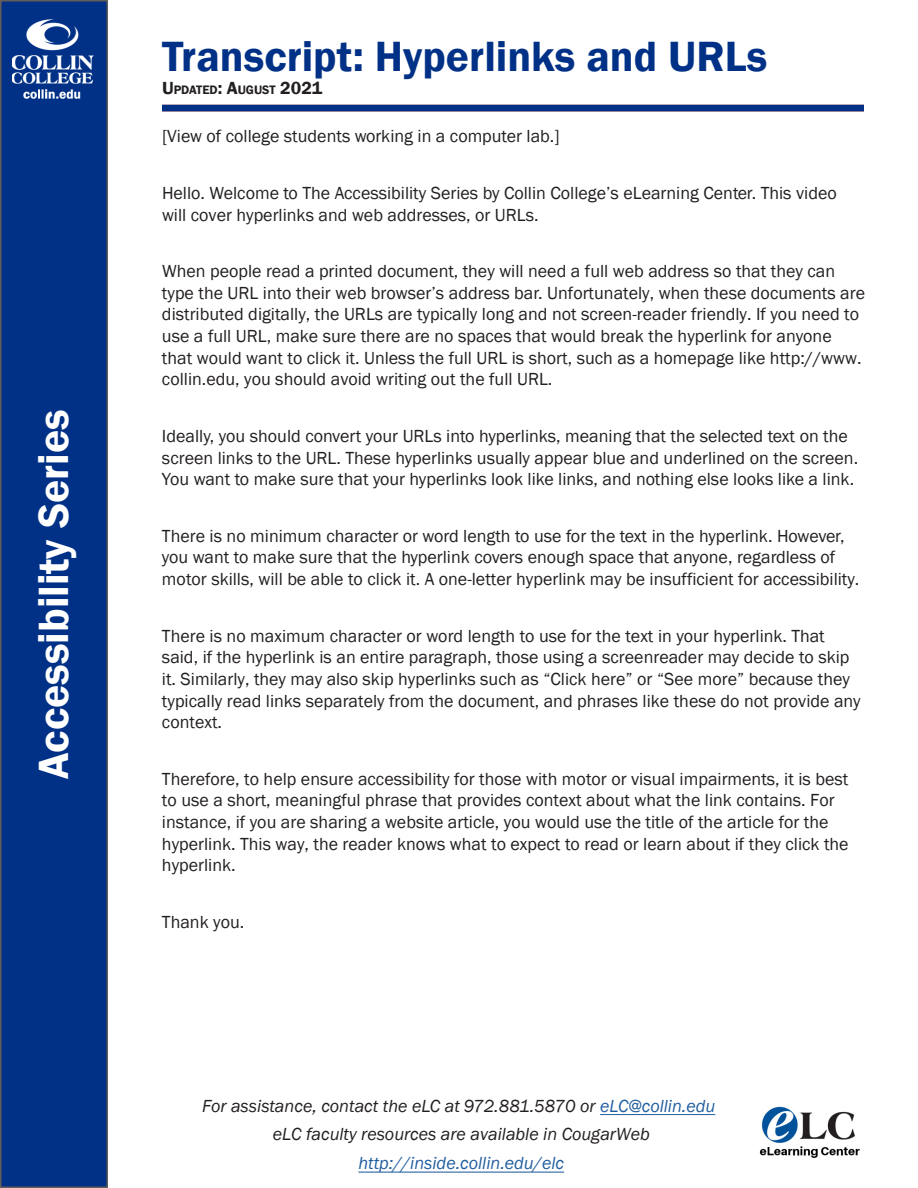
<style>
.page{position:relative;width:918px;height:1188px;background:#fff}
.page>*{position:absolute;margin:0;border:0;box-sizing:border-box;transform-origin:0 0}
.Franklin_Title{font:600 43.5px "Franklin Gothic";color:#003186}
.Accessibility_Series{font:600 43.5px "Franklin Gothic";color:#fff}
.Franklin_Body{font:18px/21.6px "Franklin Gothic";color:#231f20}
.t1{font:italic 18px/28.3px "Franklin Gothic";color:#231f20;text-align:center}
.Updated_Date{font:600 12.6px "Franklin Gothic";color:#231f20}
.s1{font-size:18px}
.s2{color:#215e9f}
</style>
<div class="page">
<div style="left:1px;top:1px;width:106px;height:1186px;background:#003186"></div>
<div style="left:0;top:0;width:108px;height:1188px;border:2px solid #635d59"></div>
<div style="left:162px;top:105px;width:702px;height:6px;background:#003186"></div>
<img style="left:12px;top:20px;width:81px;height:79px">
<img style="left:759px;top:1107px;width:101px;height:51px">
<hr style="left:600px;top:1114px;width:115px;height:1px;background:#215e9f">
<hr style="left:358px;top:1172px;width:206px;height:1px;background:#215e9f">
<h1 class="Accessibility_Series" style="left:27px;top:779px;width:371px;rotate:-90deg">Accessibility Series</h1>
<h2 class="Franklin_Title" style="left:162px;top:29px;width:607px">Transcript: Hyperlinks and URLs</h2>
<p class="Updated_Date" style="left:162px;top:82px;width:162px"><span class="s1">U</span>PDATED<span class="s1">: A</span>UGUST <span class="s1">2021</span></p>
<p class="Franklin_Body" style="left:162px;top:126px;width:399px">[View of college students working in a computer lab.]</p>
<p class="Franklin_Body" style="left:162px;top:182px;width:676px">Hello. Welcome to The Accessibility Series by Collin College’s eLearning Center. This video will cover hyperlinks and web addresses, or URLs.</p>
<p class="Franklin_Body" style="left:162px;top:261px;width:705px">When people read a printed document, they will need a full web address so that they can type the URL into their web browser’s address bar. Unfortunately, when these documents are distributed digitally, the URLs are typically long and not screen-reader friendly. If you need to use a full URL, make sure there are no spaces that would break the hyperlink for anyone that would want to click it. Unless the full URL is short, such as a homepage like http://www. collin.edu, you should avoid writing out the full URL.</p>
<p class="Franklin_Body" style="left:162px;top:425px;width:698px">Ideally, you should convert your URLs into hyperlinks, meaning that the selected text on the screen links to the URL. These hyperlinks usually appear blue and underlined on the screen.<br>You want to make sure that your hyperlinks look like links, and nothing else looks like a link.</p>
<p class="Franklin_Body" style="left:162px;top:525px;width:699px">There is no minimum character or word length to use for the text in the hyperlink. However, you want to make sure that the hyperlink covers enough space that anyone, regardless of motor skills, will be able to click it. A one-letter hyperlink may be insufficient for accessibility.</p>
<p class="Franklin_Body" style="left:162px;top:625px;width:700px">There is no maximum character or word length to use for the text in your hyperlink. That said, if the hyperlink is an entire paragraph, those using a screenreader may decide to skip it. Similarly, they may also skip hyperlinks such as “Click here” or “See more” because they typically read links separately from the document, and phrases like these do not provide any context.</p>
<p class="Franklin_Body" style="left:162px;top:768px;width:688px">Therefore, to help ensure accessibility for those with motor or visual impairments, it is best to use a short, meaningful phrase that provides context about what the link contains. For instance, if you are sharing a website article, you would use the title of the article for the hyperlink. This way, the reader knows what to expect to read or learn about if they click the hyperlink.</p>
<p class="Franklin_Body" style="left:162px;top:911px;width:84px">Thank you.</p>
<p class="t1" style="left:202px;top:1092px;width:515px">For assistance, contact the eLC at 972.881.5870 or <span class="s2">eLC@collin.edu </span>eLC faculty resources are available in CougarWeb <span class="s2">http://inside.collin.edu/elc</span></p>
</div>
